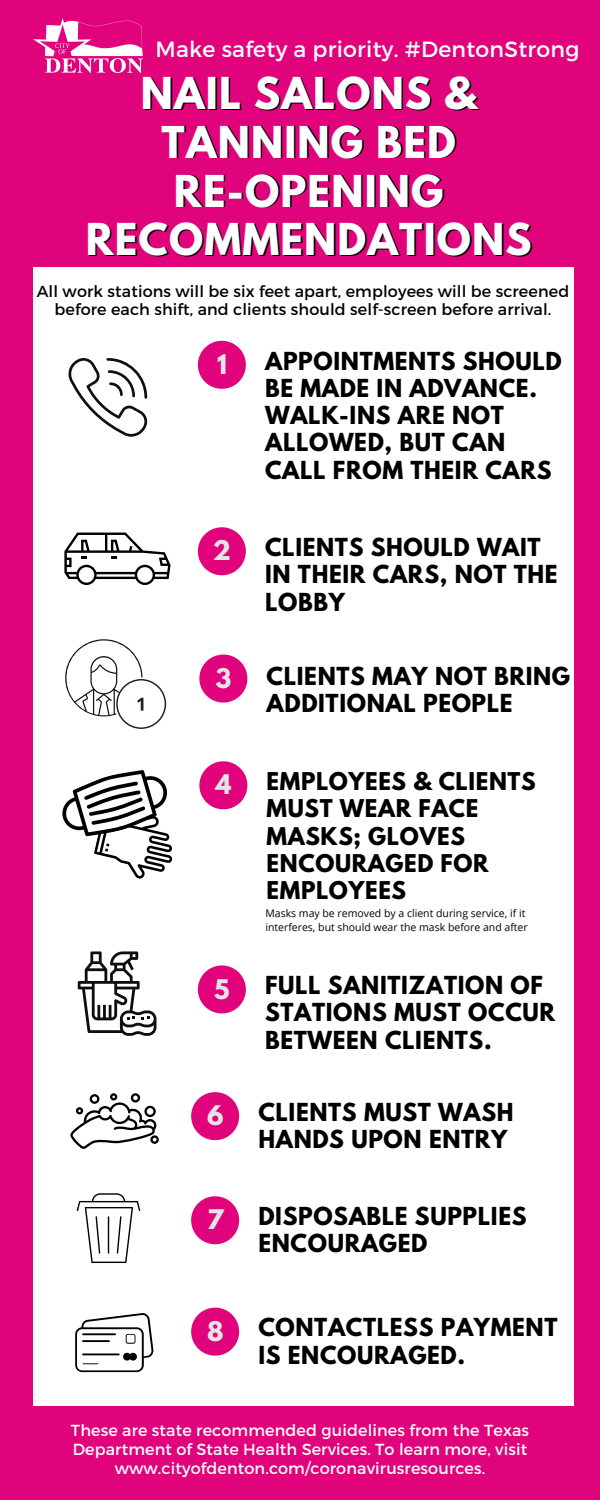
<style>
.page{position:relative;width:600px;height:1500px;background:#e1037b}
.page>*{position:absolute;margin:0;border:0;box-sizing:border-box;transform-origin:0 0}
.t1{font:700 38.9px/48.8px "League Spartan";letter-spacing:.03em;color:#fff;text-align:center}
.t2{font:700 24px "League Spartan";color:#e5e5e6}
.t3{font:700 22px/27.3px "League Spartan";letter-spacing:.03em;color:#000}
.t4{font:22px "Montserrat";letter-spacing:.01em;color:#fff}
.t5{font:700 21.7px/27.3px "League Spartan";letter-spacing:.03em;color:#000}
.t6{font:16px/18.9px "Montserrat";letter-spacing:.01em;color:#fff;text-align:center}
.t7{font:16px/18.9px "Montserrat";letter-spacing:.01em;color:#000;text-align:center}
.t8{font:10.5px/14.2px "Open Sans";color:#000}
</style>
<div class="page">
<div style="left:33px;top:268px;width:541px;height:1138px;background:#fff"></div>
<svg style="left:198px;top:341px;width:48px;height:48px"></svg>
<svg style="left:198px;top:527px;width:48px;height:48px"></svg>
<svg style="left:199px;top:655px;width:48px;height:48px"></svg>
<svg style="left:199px;top:761px;width:48px;height:48px"></svg>
<svg style="left:198px;top:965px;width:48px;height:48px"></svg>
<svg style="left:191px;top:1092px;width:48px;height:48px"></svg>
<svg style="left:191px;top:1308px;width:48px;height:48px"></svg>
<img style="left:34px;top:19px;width:109px;height:53px">
<svg style="left:64px;top:533px;width:107px;height:52px"></svg>
<svg style="left:65px;top:639px;width:102px;height:90px"></svg>
<svg style="left:68px;top:358px;width:80px;height:79px"></svg>
<svg style="left:70px;top:1093px;width:89px;height:56px"></svg>
<svg style="left:78px;top:951px;width:78px;height:85px"></svg>
<svg style="left:191px;top:1196px;width:48px;height:48px"></svg>
<svg style="left:77px;top:1193px;width:63px;height:70px"></svg>
<svg style="left:75px;top:1313px;width:79px;height:59px"></svg>
<svg style="left:62px;top:770px;width:111px;height:109px"></svg>
<p class="t4" style="left:156px;top:35px;width:425px">Make safety a priority. #DentonStrong</p>
<h1 class="t1" style="left:86px;top:74px;width:447px">NAIL SALONS &amp;<br>TANNING BED<br>RE-OPENING<br>RECOMMENDATIONS</h1>
<p class="t7" style="left:37px;top:281px;width:534px">All work stations will be six feet apart, employees will be screened before each shift, and clients should self-screen before arrival.</p>
<p class="t2" style="left:217px;top:352px;width:11px">1</p>
<p class="t3" style="left:265px;top:350px;width:298px">APPOINTMENTS SHOULD<br>BE MADE IN ADVANCE.<br>WALK-INS ARE NOT<br>ALLOWED, BUT CAN<br>CALL FROM THEIR CARS</p>
<p class="t2" style="left:213px;top:539px;width:20px">2</p>
<p class="t3" style="left:265px;top:536px;width:294px">CLIENTS SHOULD WAIT<br>IN THEIR CARS, NOT THE<br>LOBBY</p>
<p class="t2" style="left:216px;top:666px;width:17px">3</p>
<p class="t3" style="left:267px;top:665px;width:305px">CLIENTS MAY NOT BRING<br>ADDITIONAL PEOPLE</p>
<p class="t2" style="left:216px;top:773px;width:17px">4</p>
<p class="t5" style="left:267px;top:770px;width:271px">EMPLOYEES &amp; CLIENTS<br>MUST WEAR FACE<br>MASKS; GLOVES<br>ENCOURAGED FOR<br>EMPLOYEES</p>
<p class="t8" style="left:265px;top:906px;width:264px">Masks may be removed by a client during service, if it interferes, but should wear the mask before and after</p>
<p class="t2" style="left:214px;top:977px;width:17px">5</p>
<p class="t3" style="left:265px;top:974px;width:292px">FULL SANITIZATION OF<br>STATIONS MUST OCCUR<br>BETWEEN CLIENTS.</p>
<p class="t2" style="left:207px;top:1104px;width:18px">6</p>
<p class="t3" style="left:258px;top:1101px;width:257px">CLIENTS MUST WASH<br>HANDS UPON ENTRY</p>
<p class="t2" style="left:207px;top:1208px;width:18px">7</p>
<p class="t3" style="left:258px;top:1205px;width:270px">DISPOSABLE SUPPLIES<br>ENCOURAGED</p>
<p class="t2" style="left:207px;top:1319px;width:18px">8</p>
<p class="t3" style="left:258px;top:1317px;width:301px">CONTACTLESS PAYMENT<br>IS ENCOURAGED.</p>
<p class="t6" style="left:71px;top:1420px;width:460px">These are state recommended guidelines from the Texas<br>Department of State Health Services. To learn more, visit www.cityofdenton.com/coronavirusresources.</p>
</div>
